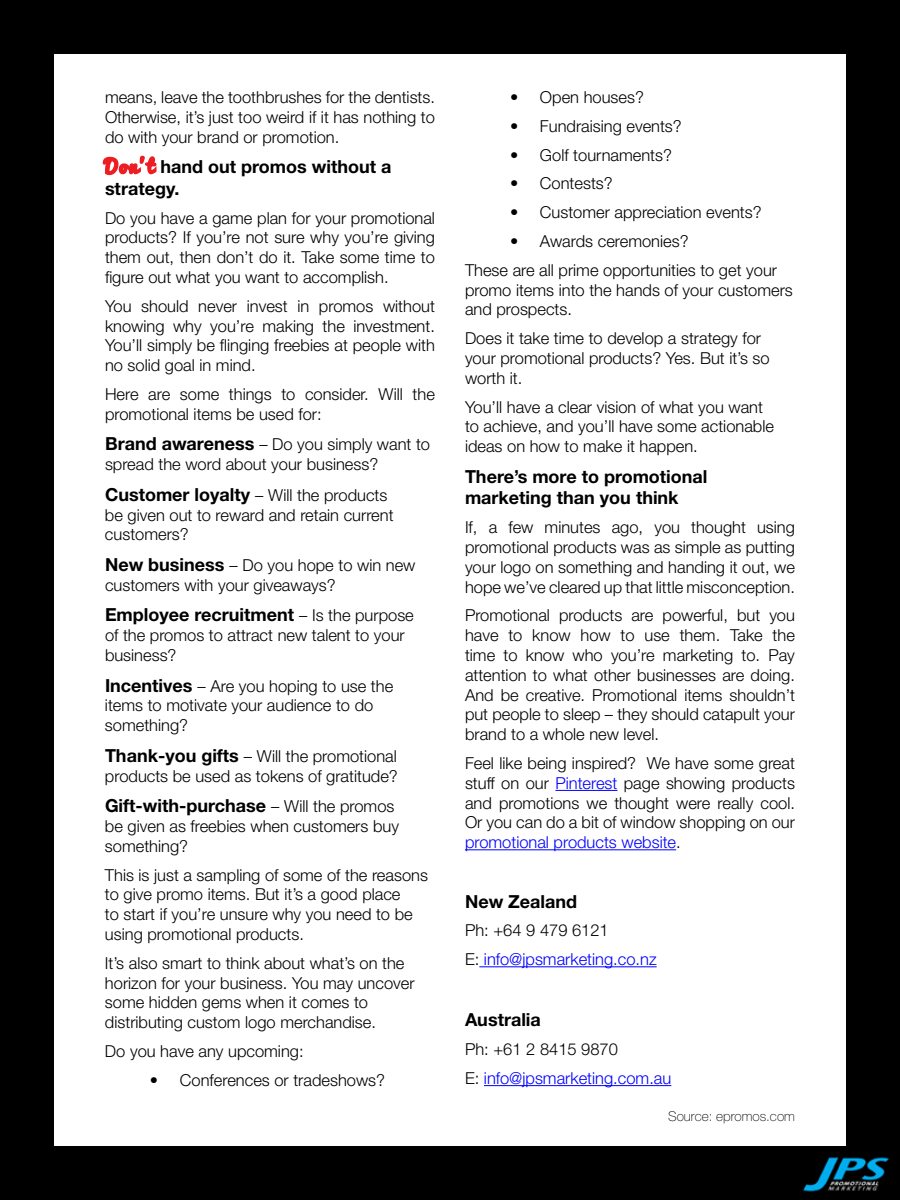
<style>
.page{position:relative;width:900px;height:1200px;background:#000}
.page>*{position:absolute;margin:0;border:0;box-sizing:border-box;transform-origin:0 0}
.t1{font:700 18px/21.6px "Helvetica Neue";color:#000}
.t2{font:300 16.5px/19.8px "Helvetica Neue";color:#000}
.t3{font:300 16.5px "Helvetica Neue LT Std";color:#00f}
.t4{font:100 13.5px "Helvetica Neue";color:#000}
.s1{font-family:"Pacifico";font-weight:400;color:#ed1d24}
.s2{font-weight:700;font-size:18px}
.s3{font-weight:300;font-size:16.5px}
.s4{font-family:"Helvetica Neue LT Std";color:#00f}
.s5{font-family:"Helvetica Neue";color:#000}
</style>
<div class="page">
<div style="left:54px;top:54px;width:792px;height:1092px;background:#fff"></div>
<img style="left:803px;top:1157px;width:86px;height:35px">
<svg style="left:102px;top:155px;width:55px;height:21px"></svg>
<hr style="left:555px;top:790px;width:62px;height:1px;background:#00f">
<hr style="left:465px;top:849px;width:211px;height:1px;background:#00f">
<hr style="left:479px;top:966px;width:178px;height:1px;background:#00f">
<hr style="left:484px;top:1085px;width:187px;height:1px;background:#00f">
<p class="t2" style="left:105px;top:87px;width:332px;text-align:justify">means, leave the toothbrushes for the dentists.<br>Otherwise, it’s just too weird if it has nothing to do with your brand or promotion.</p>
<p class="t1" style="left:105px;top:156px;width:288px"><span class="s1">Don’t</span> hand out promos without a strategy.</p>
<p class="t2" style="left:105px;top:207px;width:332px;text-align:justify">Do you have a game plan for your promotional products? If you’re not sure why you’re giving them out, then don’t do it. Take some time to figure out what you want to accomplish.</p>
<p class="t2" style="left:105px;top:296px;width:331px;text-align:justify">You should never invest in promos without knowing why you’re making the investment.<br>You’ll simply be flinging freebies at people with no solid goal in mind.</p>
<p class="t2" style="left:105px;top:384px;width:331px">Here are some things to consider. Will the promotional items be used for:</p>
<p class="t2" style="left:105px;top:434px;width:327px"><span class="s2">Brand awareness</span> – Do you simply want to spread the word about your business?</p>
<p class="t2" style="left:105px;top:485px;width:290px"><span class="s2">Customer loyalty</span> – Will the products be given out to reward and retain current customers?</p>
<p class="t2" style="left:105px;top:555px;width:312px"><span class="s2">New business</span> – Do you hope to win new customers with your giveaways?</p>
<p class="t1" style="left:105px;top:604px;width:310px">Employee recruitment <span class="s3">– Is the purpose</span></p>
<p class="t2" style="left:105px;top:625px;width:301px">of the promos to attract new talent to your business?</p>
<p class="t2" style="left:105px;top:675px;width:290px"><span class="s2">Incentives</span> – Are you hoping to use the items to motivate your audience to do something?</p>
<p class="t2" style="left:105px;top:746px;width:294px"><span class="s2">Thank-you gifts</span> – Will the promotional products be used as tokens of gratitude?</p>
<p class="t1" style="left:105px;top:795px;width:291px">Gift-with-purchase <span class="s3">– Will the promos</span></p>
<p class="t2" style="left:105px;top:816px;width:296px">be given as freebies when customers buy something?</p>
<p class="t2" style="left:105px;top:864px;width:325px">This is just a sampling of some of the reasons to give promo items. But it’s a good place<br>to start if you’re unsure why you need to be using promotional products.</p>
<p class="t2" style="left:105px;top:953px;width:311px">It’s also smart to think about what’s on the horizon for your business. You may uncover some hidden gems when it comes to distributing custom logo merchandise.</p>
<p class="t2" style="left:105px;top:1041px;width:200px">Do you have any upcoming:</p>
<p class="t2" style="left:150px;top:1070px;width:237px">• Conferences or tradeshows?</p>
<p class="t2" style="left:510px;top:87px;width:135px">• Open houses?</p>
<p class="t2" style="left:510px;top:116px;width:173px">• Fundraising events?</p>
<p class="t2" style="left:510px;top:144px;width:163px">• Golf tournaments?</p>
<p class="t2" style="left:510px;top:173px;width:104px">• Contests?</p>
<p class="t2" style="left:510px;top:202px;width:253px">• Customer appreciation events?</p>
<p class="t2" style="left:465px;top:226px;width:314px;line-height:28.8px;text-indent:45px">• Awards ceremonies?<br>These are all prime opportunities to get your</p>
<p class="t2" style="left:465px;top:279px;width:329px">promo items into the hands of your customers and prospects.</p>
<p class="t2" style="left:465px;top:328px;width:306px">Does it take time to develop a strategy for your promotional products? Yes. But it’s so worth it.</p>
<p class="t2" style="left:465px;top:396px;width:311px">You’ll have a clear vision of what you want to achieve, and you’ll have some actionable ideas on how to make it happen.</p>
<p class="t1" style="left:465px;top:465px;width:244px">There’s more to promotional marketing than you think</p>
<p class="t2" style="left:465px;top:517px;width:332px;text-align:justify">If, a few minutes ago, you thought using promotional products was as simple as putting your logo on something and handing it out, we hope we’ve cleared up that little misconception.</p>
<p class="t2" style="left:465px;top:605px;width:332px;text-align:justify">Promotional products are powerful, but you have to know how to use them. Take the time to know who you’re marketing to. Pay attention to what other businesses are doing.<br>And be creative. Promotional items shouldn’t put people to sleep – they should catapult your brand to a whole new level.</p>
<p class="t2" style="left:465px;top:753px;width:332px;text-align:justify">Feel like being inspired? We have some great stuff on our <span class="s4">Pinterest</span> page showing products and promotions we thought were really cool.<br>Or you can do a bit of window shopping on our</p>
<p class="t3" style="left:465px;top:832px;width:217px">promotional products website<span class="s5">.</span></p>
<p class="t1" style="left:465px;top:890px;width:114px">New Zealand</p>
<p class="t2" style="left:465px;top:920px;width:145px">Ph: +64 9 479 6121</p>
<p class="t3" style="left:465px;top:949px;width:193px"><span class="s5">E:</span> info@jpsmarketing.co.nz</p>
<p class="t1" style="left:465px;top:1009px;width:77px">Australia</p>
<p class="t2" style="left:465px;top:1039px;width:155px">Ph: +61 2 8415 9870</p>
<p class="t3" style="left:465px;top:1068px;width:208px"><span class="s5">E:</span> info@jpsmarketing.com.au</p>
<p class="t4" style="left:668px;top:1108px;width:128px">Source: epromos.com</p>
</div>
